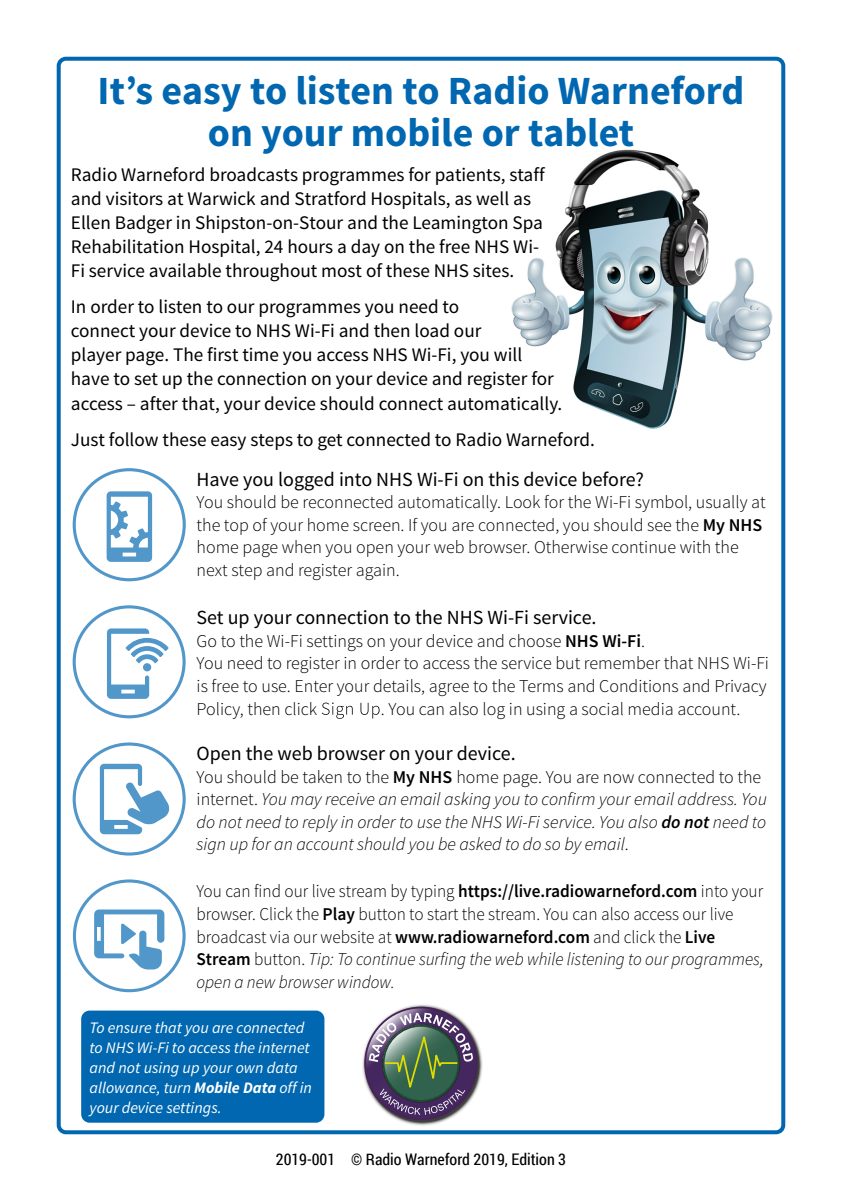
<style>
.page{position:relative;width:842px;height:1191px;background:#fff}
.page>*{position:absolute;margin:0;border:0;box-sizing:border-box;transform-origin:0 0}
.t1{font:700 40px/41.6px "Source Sans Pro";color:#0067b0;text-align:center}
.t2{font:20px "Source Sans Pro";color:#000}
.t3{font:19.2px/24.2px "Source Sans Pro";color:#000}
.t4{font:300 18px/22.6px "Source Sans Pro";color:#000}
.t5{font:300 18px/22.6px "Source Sans Pro";color:#000;scale:.96 1}
.t6{font:italic 300 18px/22.6px "Source Sans Pro";color:#000}
.t7{font:italic 16px/20px "Source Sans Pro";color:#fff}
.t8{font:16px "Roboto Condensed";color:#000}
.s1{font-weight:600}
.s2{font-style:normal}
.s3{font-weight:600;font-style:normal}
.s4{font-style:italic}
.s5{font-weight:700}
</style>
<div class="page">
<img style="left:512px;top:149px;width:261px;height:280px">
<div style="left:57px;top:57px;width:728px;height:1077px;border:4px solid #0067b0;border-radius:7px"></div>
<svg style="left:322px;top:702px;width:31px;height:17px"></svg>
<svg style="left:360px;top:703px;width:20px;height:15px"></svg>
<img style="left:362px;top:1004px;width:121px;height:122px">
<svg style="left:365px;top:1007px;width:112px;height:112px"></svg>
<div style="left:383px;top:1025px;width:76px;height:76px;border:2px solid #1a4d2e;border-radius:50%"></div>
<svg style="left:73px;top:879px;width:113px;height:113px"></svg>
<svg style="left:73px;top:742px;width:113px;height:113px"></svg>
<svg style="left:73px;top:605px;width:113px;height:113px"></svg>
<svg style="left:73px;top:468px;width:113px;height:113px"></svg>
<div style="left:81px;top:1010px;width:243px;height:112px;background:#0067b0;border:4px solid #0067b0;border-radius:6px"></div>
<h1 class="t1" style="left:98px;top:73px;width:648px">It’s easy to listen to Radio Warneford on your mobile or tablet</h1>
<p class="t3" style="left:71px;top:164px;width:475px">Radio Warneford broadcasts programmes for patients, staff and visitors at Warwick and Stratford Hospitals, as well as Ellen Badger in Shipston-on-Stour and the Leamington Spa Rehabilitation Hospital, 24 hours a day on the free NHS Wi-Fi service available throughout most of these NHS sites.</p>
<p class="t3" style="left:71px;top:296px;width:493px">In order to listen to our programmes you need to<br>connect your device to NHS Wi-Fi and then load our<br>player page. The first time you access NHS Wi-Fi, you will have to set up the connection on your device and register for access – after that, your device should connect automatically.</p>
<p class="t3" style="left:71px;top:429px;width:526px">Just follow these easy steps to get connected to Radio Warneford.</p>
<p class="t2" style="left:197px;top:470px;width:449px">Have you logged into NHS Wi-Fi on this device before?</p>
<p class="t4" style="left:197px;top:492px;width:571px">You should be reconnected automatically. Look for the Wi-Fi symbol, usually at the top of your home screen. If you are connected, you should see the <span class="s1">My NHS </span>home page when you open your web browser. Otherwise continue with the next step and register again.</p>
<p class="t2" style="left:197px;top:609px;width:401px">Set up your connection to the NHS Wi-Fi service.</p>
<p class="t4" style="left:197px;top:631px;width:574px">Go to the Wi-Fi settings on your device and choose <span class="s1">NHS Wi-Fi</span>.<br>You need to register in order to access the service but remember that NHS Wi-Fi is free to use. Enter your details, agree to the Terms and Conditions and Privacy Policy, then click</p>
<p class="t4" style="left:381px;top:699px;width:361px">. You can also log in using a social media account.</p>
<p class="t2" style="left:197px;top:745px;width:321px">Open the web browser on your device.</p>
<p class="t6" style="left:197px;top:766px;width:572px"><span class="s2">You should be taken to the</span> <span class="s3">My NHS</span> <span class="s2">home page. You are now connected to the internet.</span> You may receive an email asking you to confirm your email address. You do not need to reply in order to use the NHS Wi-Fi service. You also <span class="s1">do not</span> need to sign up for an account should you be asked to do so by email<span class="s2">.</span></p>
<p class="t5" style="left:197px;top:881px;width:592px">You can find our live stream by typing <span class="s1">https://live.radiowarneford.com</span> into your browser. Click the <span class="s1">Play</span> button to start the stream. You can also access our live broadcast via our website at <span class="s1">www.radiowarneford.com</span> and click the <span class="s1">Live Stream</span> button. <span class="s4">Tip: To continue surfing the web while listening to our programmes, open a new browser window.</span></p>
<p class="t7" style="left:90px;top:1019px;width:224px">To ensure that you are connected to NHS Wi-Fi to access the internet and not using up your own data allowance, turn <span class="s5">Mobile Data</span> off in your device settings.</p>
<p class="t8" style="left:276px;top:1148px;width:292px">2019-001 © Radio Warneford 2019, Edition 3</p>
</div>
